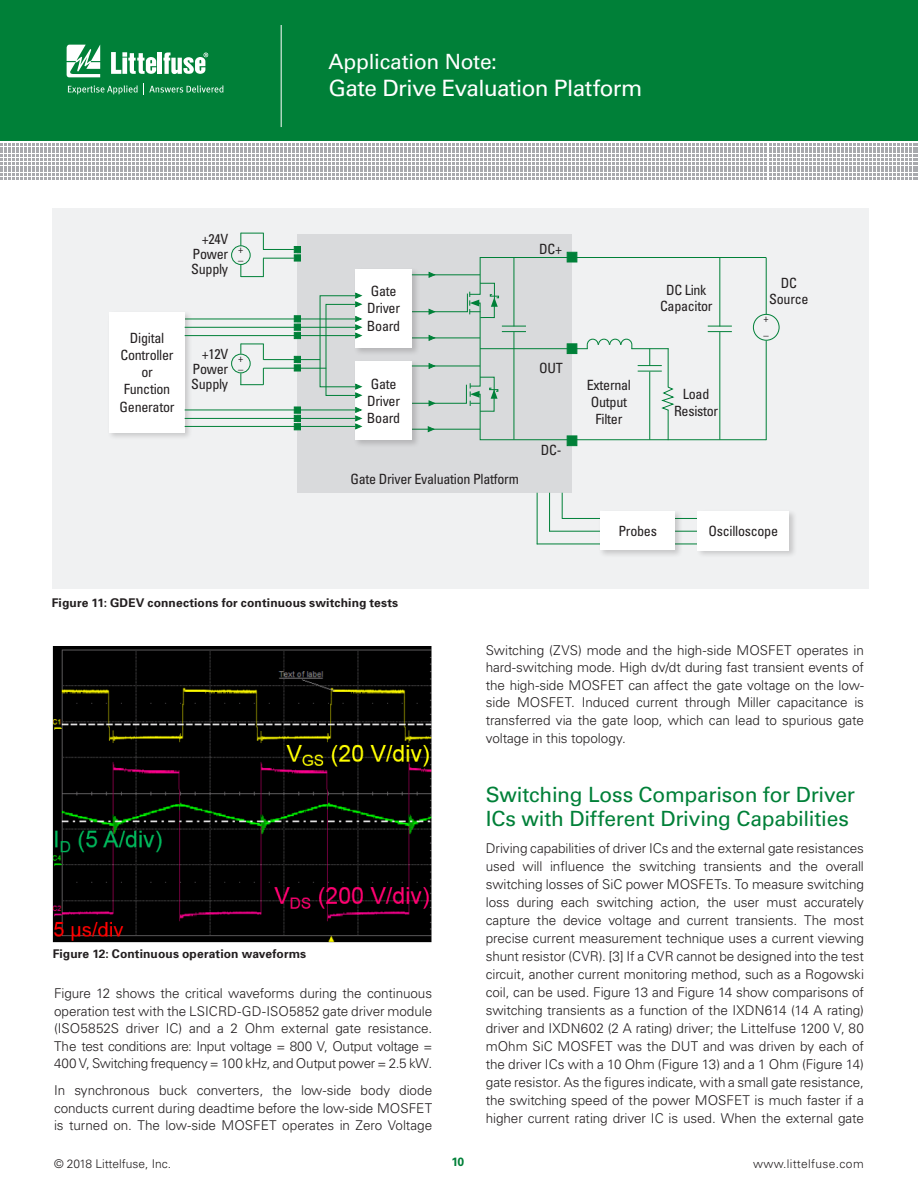
<style>
.page{position:relative;width:918px;height:1188px;background:#fff}
.page>*{position:absolute;margin:0;border:0;box-sizing:border-box;transform-origin:0 0}
.t1{font:22.5px "Univers LT Std";letter-spacing:-.025em;color:#fff}
.Body_Copy{font:21px/24px "Univers LT Std";letter-spacing:-.01em;color:#008038}
.t2{font:21px "Univers LT Std";letter-spacing:-.015em;color:#fff}
.t3{font:condensed 14.1px/17.2px "Univers LT Std";letter-spacing:-.02em;color:#231f20;text-align:center}
.Body_Copy-2{font:300 13.5px/18px "Univers LT Std";letter-spacing:-.005em;color:#231f20;text-align:justify}
.Body_Copy-3{font:700 12px "Univers";letter-spacing:.01em;color:#231f20}
.t4{font:300 12px "Univers LT Std";color:#231f20}
.t5{font:300 12px "Univers LT Std";letter-spacing:.03em;color:#231f20}
.t6{font:700 12px "Univers LT Std";color:#008038}
.t7{font:condensed 10.5px "Univers LT Std";color:#231f20}
</style>
<div class="page">
<div style="left:0;top:0;width:918px;height:140px;background:#008038"></div>
<hr style="left:281px;top:25px;width:1px;height:102px;background:#fff">
<svg style="left:67px;top:45px;width:33px;height:32px"></svg>
<hr style="left:158px;top:53px;width:4px;height:21px;background:#fff">
<svg style="left:163px;top:53px;width:45px;height:21px"></svg>
<svg style="left:111px;top:52px;width:45px;height:22px"></svg>
<svg style="left:68px;top:84px;width:155px;height:11px"></svg>
<svg style="left:0;top:143px;width:918px;height:37px"></svg>
<img style="left:52px;top:647px;width:380px;height:296px">
<div style="left:52px;top:208px;width:816px;height:381px;background:#f0f1f2"></div>
<div style="left:297px;top:234px;width:275px;height:259px;background:#d9dadc"></div>
<hr style="left:185px;top:319px;width:190px;height:1px;background:#008038">
<div style="left:353px;top:267px;width:67px;height:89px;background:#231f20;opacity:.2"></div>
<div style="left:355px;top:269px;width:57px;height:79px;background:#fff"></div>
<div style="left:107px;top:310px;width:86px;height:130px;background:#231f20;opacity:.2"></div>
<div style="left:109px;top:312px;width:76px;height:120px;background:#fff"></div>
<div style="left:567px;top:252px;width:10px;height:10px;background:#008038;border:1px solid #008038"></div>
<div style="left:567px;top:436px;width:10px;height:10px;background:#008038;border:1px solid #008038"></div>
<div style="left:353px;top:359px;width:67px;height:90px;background:#231f20;opacity:.2"></div>
<div style="left:355px;top:361px;width:57px;height:79px;background:#fff"></div>
<hr style="left:185px;top:327px;width:170px;height:1px;background:#008038">
<hr style="left:185px;top:335px;width:170px;height:1px;background:#008038">
<svg style="left:355px;top:292px;width:7px;height:16px"></svg>
<svg style="left:355px;top:316px;width:7px;height:23px"></svg>
<hr style="left:185px;top:410px;width:170px;height:1px;background:#008038">
<hr style="left:562px;top:518px;width:136px;height:1px;background:#008038">
<hr style="left:185px;top:418px;width:170px;height:1px;background:#008038">
<hr style="left:549px;top:531px;width:149px;height:1px;background:#008038">
<hr style="left:185px;top:426px;width:170px;height:1px;background:#008038">
<hr style="left:537px;top:544px;width:161px;height:1px;background:#008038">
<svg style="left:355px;top:383px;width:7px;height:16px"></svg>
<svg style="left:355px;top:406px;width:7px;height:24px"></svg>
<hr style="left:264px;top:359px;width:56px;height:1px;background:#008038">
<hr style="left:263px;top:368px;width:63px;height:1px;background:#008038">
<div style="left:294px;top:246px;width:7px;height:7px;background:#008038;border:1px solid #008038"></div>
<div style="left:294px;top:254px;width:7px;height:7px;background:#008038;border:1px solid #008038"></div>
<div style="left:294px;top:315px;width:7px;height:7px;background:#008038;border:1px solid #008038"></div>
<div style="left:294px;top:324px;width:7px;height:7px;background:#008038;border:1px solid #008038"></div>
<div style="left:294px;top:332px;width:7px;height:7px;background:#008038"></div>
<hr style="left:263px;top:249px;width:31px;height:1px;background:#008038">
<svg style="left:240px;top:233px;width:24px;height:17px"></svg>
<hr style="left:263px;top:258px;width:31px;height:1px;background:#008038">
<svg style="left:240px;top:258px;width:24px;height:19px"></svg>
<div style="left:231px;top:245px;width:20px;height:20px;border:1px solid #008038;border-radius:50%"></div>
<svg style="left:240px;top:344px;width:24px;height:16px"></svg>
<svg style="left:240px;top:368px;width:24px;height:17px"></svg>
<div style="left:231px;top:354px;width:20px;height:19px;border:1px solid #008038;border-radius:50%"></div>
<div style="left:294px;top:356px;width:7px;height:7px;background:#008038;border:1px solid #008038"></div>
<div style="left:294px;top:364px;width:7px;height:7px;background:#008038;border:1px solid #008038"></div>
<div style="left:294px;top:407px;width:7px;height:7px;background:#008038;border:1px solid #008038"></div>
<div style="left:294px;top:415px;width:7px;height:7px;background:#008038;border:1px solid #008038"></div>
<div style="left:294px;top:423px;width:7px;height:7px;background:#008038;border:1px solid #008038"></div>
<div style="left:696px;top:509px;width:101px;height:50px;background:#231f20;opacity:.2"></div>
<div style="left:698px;top:511px;width:91px;height:39px;background:#fff"></div>
<div style="left:753px;top:314px;width:26px;height:27px;border:1px solid #008038;border-radius:50%"></div>
<svg style="left:562px;top:493px;width:1px;height:25px"></svg>
<hr style="left:549px;top:493px;width:1px;height:39px;background:#008038">
<hr style="left:537px;top:493px;width:1px;height:51px;background:#008038">
<div style="left:598px;top:510px;width:85px;height:49px;background:#231f20;opacity:.2"></div>
<div style="left:600px;top:511px;width:75px;height:39px;background:#fff"></div>
<svg style="left:411px;top:257px;width:356px;height:183px"></svg>
<h2 class="t2" style="left:329px;top:49px;width:170px">Application Note:</h2>
<h1 class="t1" style="left:329px;top:75px;width:315px">Gate Drive Evaluation Platform</h1>
<p class="t3" style="left:202px;top:230px;width:28px">+24V</p>
<p class="t3" style="left:193px;top:245px;width:37px">Power</p>
<p class="t3" style="left:191px;top:260px;width:38px">Supply</p>
<p class="t7" style="left:238px;top:243px;width:7px">+</p>
<p class="t7" style="left:238px;top:254px;width:7px">–</p>
<p class="t3" style="left:367px;top:282px;width:35px;text-align:left">Gate<br>Driver<br>Board</p>
<p class="t3" style="left:121px;top:329px;width:54px">Digital<br>Controller</p>
<p class="t3" style="left:141px;top:363px;width:13px">or</p>
<p class="t3" style="left:120px;top:381px;width:56px;text-align:left">Function<br>Generator</p>
<p class="t3" style="left:367px;top:375px;width:35px;text-align:left">Gate<br>Driver<br>Board</p>
<p class="t3" style="left:202px;top:345px;width:28px">+12V</p>
<p class="t3" style="left:193px;top:360px;width:37px">Power</p>
<p class="t3" style="left:191px;top:375px;width:38px">Supply</p>
<p class="t7" style="left:238px;top:352px;width:7px">+</p>
<p class="t7" style="left:238px;top:362px;width:7px">–</p>
<p class="t3" style="left:351px;top:470px;width:170px">Gate Driver Evaluation Platform</p>
<p class="t3" style="left:539px;top:240px;width:24px">DC+</p>
<p class="t3" style="left:539px;top:360px;width:25px">OUT</p>
<p class="t3" style="left:541px;top:441px;width:22px">DC-</p>
<p class="t3" style="left:587px;top:376px;width:46px">External<br>Output<br>Filter</p>
<p class="t3" style="left:666px;top:281px;width:42px">DC Link</p>
<p class="t3" style="left:660px;top:298px;width:54px">Capacitor</p>
<p class="t3" style="left:674px;top:385px;width:46px">Load<br>Resistor</p>
<p class="t3" style="left:769px;top:275px;width:41px;line-height:16.5px">DC<br>Source</p>
<p class="t7" style="left:764px;top:312px;width:7px">+</p>
<p class="t7" style="left:764px;top:329px;width:7px">–</p>
<p class="Body_Copy-3" style="left:52px;top:595px;width:348px">Figure 11: GDEV connections for continuous switching tests</p>
<p class="Body_Copy-3" style="left:53px;top:946px;width:255px">Figure 12: Continuous operation waveforms</p>
<p class="Body_Copy-2" style="left:54px;top:984px;width:380px">Figure 12 shows the critical waveforms during the continuous operation test with the LSICRD-GD-ISO5852 gate driver module (ISO5852S driver IC) and a 2 Ohm external gate resistance.<br>The test conditions are: Input voltage = 800 V, Output voltage = 400 V, Switching frequency = 100 kHz, and Output power = 2.5 kW.</p>
<p class="Body_Copy-2" style="left:54px;top:1081px;width:380px">In synchronous buck converters, the low-side body diode conducts current during deadtime before the low-side MOSFET is turned on. The low-side MOSFET operates in Zero Voltage</p>
<p class="t3" style="left:618px;top:522px;width:40px">Probes</p>
<p class="t3" style="left:708px;top:522px;width:71px">Oscilloscope</p>
<p class="Body_Copy-2" style="left:486px;top:641px;width:380px">Switching (ZVS) mode and the high-side MOSFET operates in hard-switching mode. High dv/dt during fast transient events of the high-side MOSFET can affect the gate voltage on the low&shy;side MOSFET. Induced current through Miller capacitance is transferred via the gate loop, which can lead to spurious gate voltage in this topology.</p>
<p class="Body_Copy" style="left:486px;top:783px;width:371px">Switching Loss Comparison for Driver<br>ICs with Different Driving Capabilities</p>
<p class="Body_Copy-2" style="left:486px;top:840px;width:380px">Driving capabilities of driver ICs and the external gate resistances used will influence the switching transients and the overall switching losses of SiC power MOSFETs. To measure switching loss during each switching action, the user must accurately capture the device voltage and current transients. The most precise current measurement technique uses a current viewing shunt resistor (CVR). [3] If a CVR cannot be designed into the test circuit, another current monitoring method, such as a Rogowski coil, can be used. Figure 13 and Figure 14 show comparisons of switching transients as a function of the IXDN614 (14 A rating) driver and IXDN602 (2 A rating) driver; the Littelfuse 1200 V, 80 mOhm SiC MOSFET was the DUT and was driven by each of the driver ICs with a 10 Ohm (Figure 13) and a 1 Ohm (Figure 14) gate resistor. As the figures indicate, with a small gate resistance, the switching speed of the power MOSFET is much faster if a higher current rating driver IC is used. When the external gate</p>
<p class="t4" style="left:54px;top:1157px;width:119px">© 2018 Littelfuse, Inc.</p>
<p class="t6" style="left:452px;top:1155px;width:14px">10</p>
<p class="t5" style="left:753px;top:1157px;width:112px">www.littelfuse.com</p>
</div>
